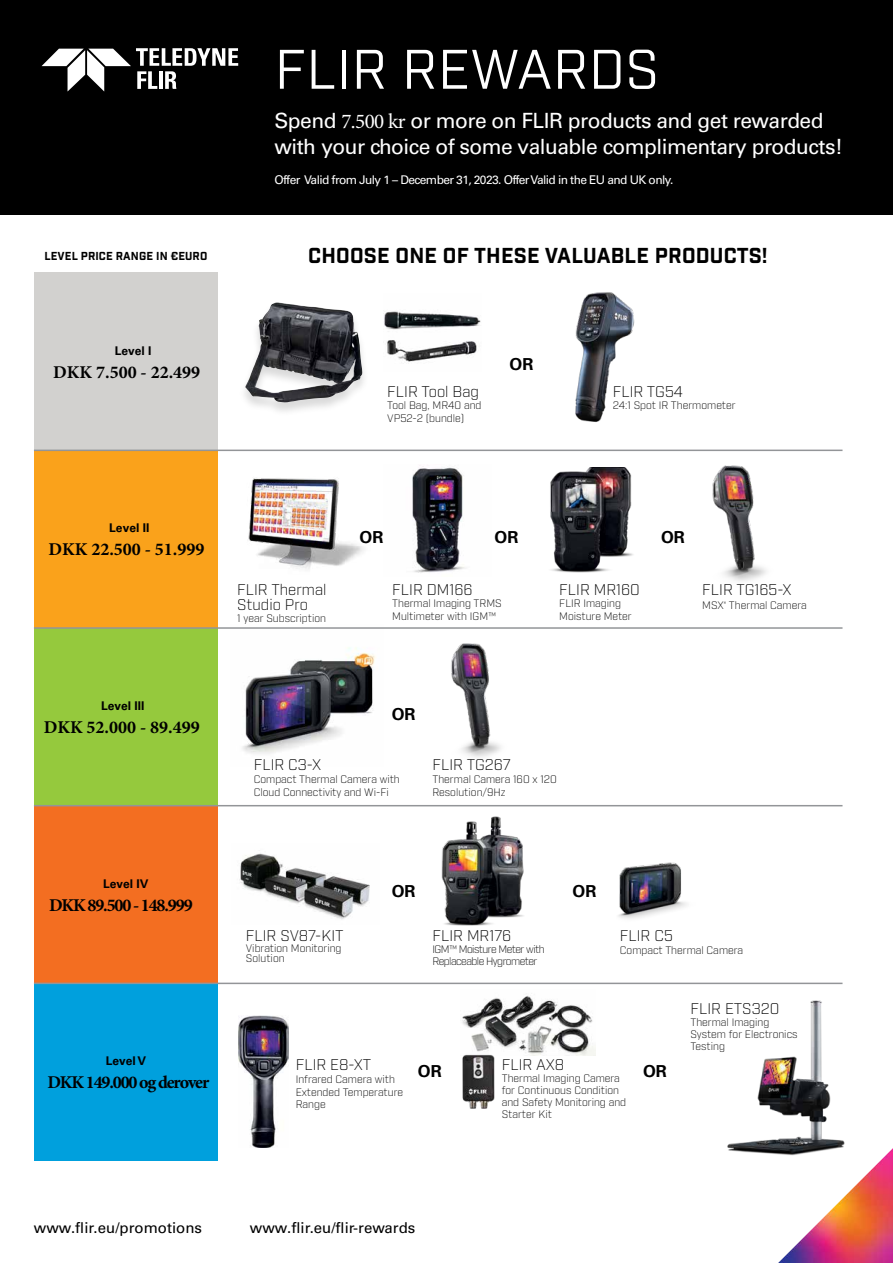
<style>
.page{position:relative;width:893px;height:1263px;background:#fff}
.page>*{position:absolute;margin:0;border:0;box-sizing:border-box;transform-origin:0 0}
.t1{font:54px "Industry";letter-spacing:.01em;color:#fff}
.t2{font:21px/25.7px "Univers LT Std";letter-spacing:-.025em;color:#fff}
.t3{font:700 21px "Industry";letter-spacing:.01em;color:#000}
.t4{font:700 18px "Minion Pro";color:#000}
.t5{font:700 18px "Minion Pro";letter-spacing:-.06em;color:#000}
.t6{font:700 16.5px "Univers LT Std";color:#000}
.t7{font:300 15px/15px "Industry";color:#000}
.t8{font:15px "Univers LT Std";color:#000}
.t9{font:12px "Univers LT Std";letter-spacing:-.05em;color:#fff}
.t10{font:700 12px "Univers LT Std";color:#000}
.t11{font:700 11.25px "Industry";letter-spacing:.01em;color:#000}
.t12{font:300 10.5px/12.6px "Industry";color:#000}
.t13{font:300 10.5px/12px "Industry";letter-spacing:-.05em;color:#000}
.s1{font-family:"Minion Pro"}
</style>
<div class="page">
<img style="left:462px;top:995px;width:133px;height:61px">
<img style="left:462px;top:1030px;width:55px;height:79px">
<img style="left:618px;top:862px;width:69px;height:57px">
<img style="left:441px;top:816px;width:83px;height:110px">
<img style="left:412px;top:466px;width:53px;height:107px">
<img style="left:575px;top:292px;width:60px;height:130px">
<img style="left:387px;top:340px;width:90px;height:22px">
<img style="left:384px;top:311px;width:97px;height:19px">
<img style="left:248px;top:478px;width:117px;height:91px">
<img style="left:712px;top:465px;width:54px;height:117px">
<img style="left:550px;top:467px;width:83px;height:106px">
<img style="left:451px;top:643px;width:50px;height:115px">
<div style="left:238px;top:302px;width:132px;height:115px;background:#000;opacity:.15"></div>
<img style="left:245px;top:302px;width:118px;height:100px">
<div style="left:0;top:0;width:893px;height:214px;background:#000"></div>
<img style="left:778px;top:1148px;width:115px;height:115px">
<img style="left:238px;top:1016px;width:51px;height:131px">
<img style="left:239px;top:853px;width:131px;height:67px">
<img style="left:242px;top:648px;width:134px;height:106px">
<svg style="left:42px;top:48px;width:196px;height:44px"></svg>
<img style="left:727px;top:1000px;width:142px;height:160px">
<div style="left:34px;top:273px;width:184px;height:177px;background:#d2d1cf"></div>
<div style="left:34px;top:450px;width:184px;height:178px;background:#faa21b"></div>
<div style="left:34px;top:628px;width:184px;height:178px;background:#95c93d"></div>
<div style="left:34px;top:806px;width:184px;height:177px;background:#f36e21"></div>
<div style="left:34px;top:983px;width:184px;height:178px;background:#00a0dd"></div>
<hr style="left:34px;top:450px;width:184px;height:1px;background:#939598">
<hr style="left:218px;top:450px;width:624px;height:1px;background:#939598">
<hr style="left:34px;top:627px;width:184px;height:2px;background:#939598">
<hr style="left:218px;top:627px;width:624px;height:2px;background:#939598">
<hr style="left:34px;top:805px;width:184px;height:1px;background:#939598">
<hr style="left:218px;top:805px;width:624px;height:1px;background:#939598">
<hr style="left:34px;top:983px;width:184px;height:1px;background:#939598">
<hr style="left:218px;top:983px;width:624px;height:1px;background:#939598">
<h1 class="t1" style="left:275px;top:37px;width:386px">FLIR REWARDS</h1>
<h2 class="t2" style="left:274px;top:108px;width:570px">Spend <span class="s1">7.500 kr</span> or more on FLIR products and get rewarded with your choice of some valuable complimentary products!</h2>
<p class="t9" style="left:274px;top:172px;width:401px">Offer Valid from July 1 – December 31, 2023. Offer Valid in the EU and UK only.</p>
<p class="t11" style="left:44px;top:249px;width:164px">LEVEL PRICE RANGE IN €EURO</p>
<h2 class="t3" style="left:308px;top:242px;width:461px">CHOOSE ONE OF THESE VALUABLE PRODUCTS!</h2>
<p class="t10" style="left:115px;top:343px;width:38px">Level I</p>
<h3 class="t4" style="left:53px;top:360px;width:149px">DKK 7.500 - 22.499</h3>
<h3 class="t7" style="left:387px;top:384px;width:93px">FLIR Tool Bag</h3>
<p class="t12" style="left:387px;top:399px;width:96px">Tool Bag, MR40 and<br>VP52-2 (bundle)</p>
<h3 class="t6" style="left:509px;top:355px;width:25px">OR</h3>
<h3 class="t7" style="left:613px;top:384px;width:72px">FLIR TG54</h3>
<p class="t12" style="left:613px;top:399px;width:124px">24:1 Spot IR Thermometer</p>
<p class="t10" style="left:109px;top:521px;width:42px">Level II</p>
<h3 class="t4" style="left:48px;top:537px;width:158px">DKK 22.500 - 51.999</h3>
<p class="t10" style="left:101px;top:699px;width:45px">Level III</p>
<h3 class="t4" style="left:44px;top:715px;width:158px">DKK 52.000 - 89.499</h3>
<h3 class="t7" style="left:237px;top:582px;width:91px">FLIR Thermal<br>Studio Pro</h3>
<p class="t12" style="left:237px;top:612px;width:90px">1 year Subscription</p>
<h3 class="t6" style="left:359px;top:527px;width:25px">OR</h3>
<h3 class="t6" style="left:494px;top:527px;width:25px">OR</h3>
<h3 class="t7" style="left:392px;top:582px;width:82px">FLIR DM166</h3>
<p class="t12" style="left:392px;top:597px;width:111px">Thermal Imaging TRMS<br>Multimeter with IGM™</p>
<h3 class="t7" style="left:559px;top:582px;width:82px">FLIR MR160</h3>
<p class="t12" style="left:559px;top:597px;width:74px">FLIR Imaging<br>Moisture Meter</p>
<h3 class="t6" style="left:661px;top:527px;width:25px">OR</h3>
<h3 class="t7" style="left:702px;top:582px;width:91px">FLIR TG165-X</h3>
<p class="t12" style="left:702px;top:599px;width:106px">MSX<sup>®</sup> Thermal Camera</p>
<h3 class="t6" style="left:392px;top:704px;width:25px">OR</h3>
<h3 class="t7" style="left:254px;top:758px;width:69px">FLIR C3-X</h3>
<p class="t12" style="left:254px;top:773px;width:148px">Compact Thermal Camera with<br>Cloud Connectivity and Wi-Fi</p>
<h3 class="t7" style="left:432px;top:758px;width:80px">FLIR TG267</h3>
<p class="t12" style="left:432px;top:773px;width:126px">Thermal Camera 160 x 120<br>Resolution/9Hz</p>
<p class="t10" style="left:103px;top:876px;width:47px">Level IV</p>
<h3 class="t5" style="left:49px;top:892px;width:145px">DKK 89.500- 148.999</h3>
<p class="t10" style="left:106px;top:1054px;width:42px">Level V</p>
<h3 class="t5" style="left:47px;top:1070px;width:163px">DKK 149.000 og derover</h3>
<h3 class="t7" style="left:246px;top:929px;width:99px">FLIR SV87-KIT</h3>
<p class="t12" style="left:246px;top:943px;width:97px;line-height:10.5px">Vibration Monitoring<br>Solution</p>
<h3 class="t6" style="left:392px;top:881px;width:25px">OR</h3>
<h3 class="t7" style="left:432px;top:929px;width:80px">FLIR MR176</h3>
<p class="t13" style="left:432px;top:944px;width:114px">IGM™ Moisture Meter with<br>Replaceable Hygrometer</p>
<h3 class="t6" style="left:573px;top:881px;width:25px">OR</h3>
<h3 class="t7" style="left:620px;top:929px;width:54px">FLIR C5</h3>
<p class="t12" style="left:620px;top:944px;width:125px">Compact Thermal Camera</p>
<h3 class="t7" style="left:690px;top:1001px;width:90px">FLIR ETS320</h3>
<p class="t12" style="left:690px;top:1016px;width:109px;line-height:12px">Thermal Imaging<br>System for Electronics<br>Testing</p>
<h3 class="t7" style="left:296px;top:1058px;width:77px">FLIR E8-XT</h3>
<p class="t12" style="left:296px;top:1073px;width:109px">Infrared Camera with<br>Extended Temperature<br>Range</p>
<h3 class="t7" style="left:502px;top:1058px;width:64px">FLIR AX8</h3>
<p class="t12" style="left:502px;top:1073px;width:126px;line-height:12px">Thermal Imaging Camera for Continuous Condition and Safety Monitoring and<br>Starter Kit</p>
<h3 class="t6" style="left:418px;top:1061px;width:25px">OR</h3>
<h3 class="t6" style="left:643px;top:1061px;width:25px">OR</h3>
<h3 class="t8" style="left:34px;top:1219px;width:170px">www.flir.eu/promotions</h3>
<h3 class="t8" style="left:250px;top:1219px;width:167px">www.flir.eu/flir-rewards</h3>
</div>
